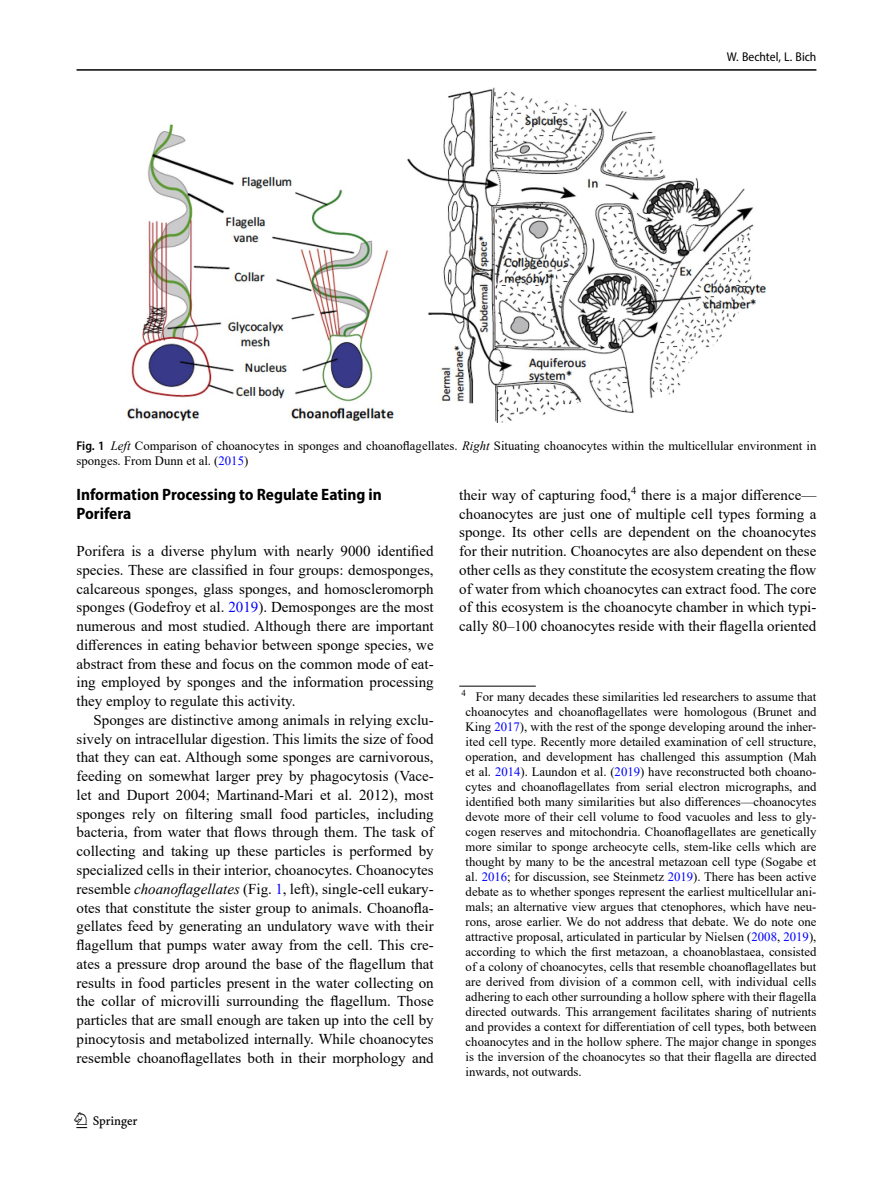
<style>
.page{position:relative;width:893px;height:1187px;background:#fff}
.page>*{position:absolute;margin:0;border:0;box-sizing:border-box;transform-origin:0 0}
.t1{font:22.5px "Springnew";color:#000}
.Head_2{font:700 semi-condensed 16.5px/18.8px "Myriad Pro";color:#000}
.Body_Text_Indent{font:15px/18.8px "Times New Roman";color:#000;text-align:justify}
.Body_Text{font:15px/18.8px "Times New Roman";color:#000;text-align:justify}
.Footnote_1Digit{font:12.75px/15px "Times New Roman";color:#000;text-align:justify}
.Figure_Caption{font:12.75px/15px "Times New Roman";color:#000}
.t2{font:semi-condensed 12.75px "Myriad Pro";color:#000}
.s1{font-family:"Myriad Pro";font-weight:600;font-stretch:semi-condensed}
.s2{font-style:italic}
.s3{color:#00f}
</style>
<div class="page">
<hr style="left:77px;top:69px;width:739px;height:2px;background:#000">
<hr style="left:459px;top:685px;width:77px;height:1px;background:#000">
<img style="left:128px;top:87px;width:637px;height:335px">
<p class="t2" style="left:727px;top:49px;width:91px">W. Bechtel, L. Bich</p>
<p class="Figure_Caption" style="left:77px;top:438px;width:741px"><span class="s1">Fig. 1</span> <span class="s2">Left</span> Comparison of choanocytes in sponges and choanoflagellates. <span class="s2">Right</span> Situating choanocytes within the multicellular environment in sponges. From Dunn et al. (<span class="s3">2015</span>)</p>
<p class="Head_2" style="left:77px;top:484px;width:307px">Information Processing to Regulate Eating in<br>Porifera</p>
<p class="Body_Text" style="left:77px;top:541px;width:359px">Porifera is a diverse phylum with nearly 9000 identified species. These are classified in four groups: demosponges, calcareous sponges, glass sponges, and homoscleromorph sponges (Godefroy et al. <span class="s3">2019</span>). Demosponges are the most numerous and most studied. Although there are important differences in eating behavior between sponge species, we abstract from these and focus on the common mode of eat&shy;ing employed by sponges and the information processing they employ to regulate this activity.</p>
<p class="Body_Text_Indent" style="left:77px;top:710px;width:359px;text-indent:17px">Sponges are distinctive among animals in relying exclu&shy;sively on intracellular digestion. This limits the size of food that they can eat. Although some sponges are carnivorous, feeding on somewhat larger prey by phagocytosis (Vace&shy;let and Duport 2004; Martinand-Mari et al. 2012), most sponges rely on filtering small food particles, including bacteria, from water that flows through them. The task of collecting and taking up these particles is performed by specialized cells in their interior, choanocytes. Choanocytes resemble <span class="s2">choanoflagellates</span> (Fig. <span class="s3">1</span>, left), single-cell eukary&shy;otes that constitute the sister group to animals. Choanofla&shy;gellates feed by generating an undulatory wave with their flagellum that pumps water away from the cell. This cre&shy;ates a pressure drop around the base of the flagellum that results in food particles present in the water collecting on the collar of microvilli surrounding the flagellum. Those particles that are small enough are taken up into the cell by pinocytosis and metabolized internally. While choanocytes resemble choanoflagellates both in their morphology and</p>
<h1 class="t1" style="left:77px;top:1107px;width:63px">1 3</h1>
<p class="Body_Text_Indent" style="left:459px;top:485px;width:359px">their way of capturing food,<sup>4</sup> there is a major difference— choanocytes are just one of multiple cell types forming a sponge. Its other cells are dependent on the choanocytes for their nutrition. Choanocytes are also dependent on these other cells as they constitute the ecosystem creating the flow of water from which choanocytes can extract food. The core of this ecosystem is the choanocyte chamber in which typi&shy;cally 80–100 choanocytes reside with their flagella oriented</p>
<p class="Footnote_1Digit" style="left:466px;top:689px;width:352px;text-indent:-4px"><sup>4</sup> For many decades these similarities led researchers to assume that choanocytes and choanoflagellates were homologous (Brunet and King <span class="s3">2017</span>), with the rest of the sponge developing around the inher&shy;ited cell type. Recently more detailed examination of cell structure, operation, and development has challenged this assumption (Mah et al. <span class="s3">2014</span>). Laundon et al. (<span class="s3">2019</span>) have reconstructed both choano&shy;cytes and choanoflagellates from serial electron micrographs, and identified both many similarities but also differences—choanocytes devote more of their cell volume to food vacuoles and less to gly&shy;cogen reserves and mitochondria. Choanoflagellates are genetically more similar to sponge archeocyte cells, stem-like cells which are thought by many to be the ancestral metazoan cell type (Sogabe et al. <span class="s3">2016</span>; for discussion, see Steinmetz <span class="s3">2019</span>). There has been active debate as to whether sponges represent the earliest multicellular ani&shy;mals; an alternative view argues that ctenophores, which have neu&shy;rons, arose earlier. We do not address that debate. We do note one attractive proposal, articulated in particular by Nielsen (<span class="s3">2008</span>, <span class="s3">2019</span>), according to which the first metazoan, a choanoblastaea, consisted of a colony of choanocytes, cells that resemble choanoflagellates but are derived from division of a common cell, with individual cells adhering to each other surrounding a hollow sphere with their flagella directed outwards. This arrangement facilitates sharing of nutrients and provides a context for differentiation of cell types, both between choanocytes and in the hollow sphere. The major change in sponges is the inversion of the choanocytes so that their flagella are directed inwards, not outwards.</p>
</div>
